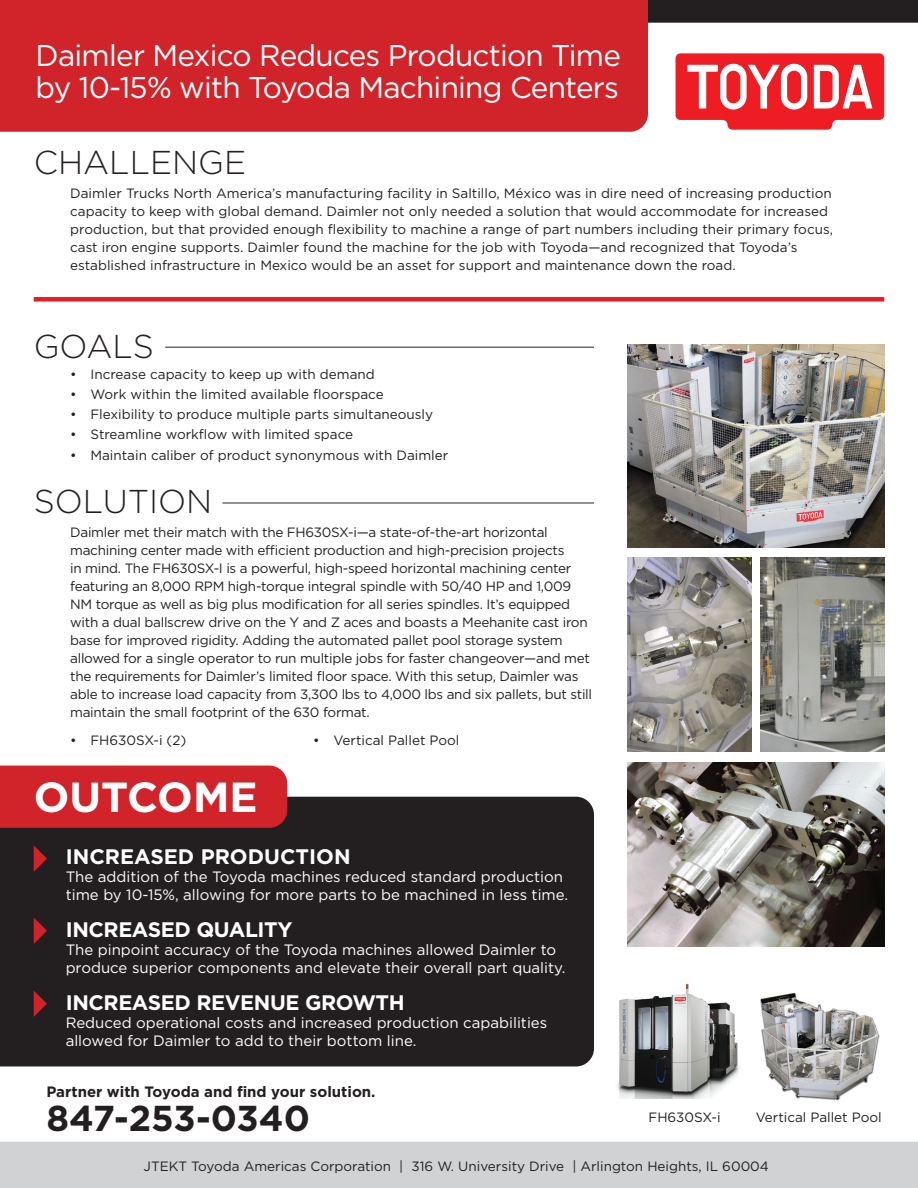
<style>
.page{position:relative;width:918px;height:1188px;background:#fff}
.page>*{position:absolute;margin:0;border:0;box-sizing:border-box;transform-origin:0 0}
.t1{font:700 42px "Gotham";color:#fff}
.t2{font:700 36px "Gotham";color:#231f20}
.t3{font:300 33px "Gotham";color:#231f20}
.t4{font:30px/31.5px "Gotham";letter-spacing:-.025em;color:#fff}
.t5{font:700 21px "Gotham";letter-spacing:-.02em;color:#fff}
.t6{font:700 21px "Gotham";color:#fff}
.t7{font:15px/18px "Gotham";color:#fff}
.t8{font:700 15px "Gotham";color:#231f20}
.t9{font:13.5px/18px "Gotham";letter-spacing:-.015em;color:#231f20}
</style>
<div class="page">
<div style="left:648px;top:0;width:270px;height:23px;background:#231f20"></div>
<svg style="left:676px;top:53px;width:208px;height:77px"></svg>
<div style="left:0;top:0;width:648px;height:132px;background:#d1232a"></div>
<div style="left:0;top:1142px;width:918px;height:46px;background:#d1d2d4"></div>
<div style="left:34px;top:297px;width:850px;height:5px;background:#e41e25"></div>
<hr style="left:165px;top:347px;width:429px;height:1px;background:#231f20">
<hr style="left:222px;top:503px;width:372px;height:1px;background:#231f20">
<div style="left:0;top:797px;width:594px;height:269px;background:#231f20"></div>
<div style="left:0;top:766px;width:287px;height:62px;background:#d1232a"></div>
<svg style="left:34px;top:991px;width:13px;height:26px"></svg>
<svg style="left:34px;top:845px;width:13px;height:27px"></svg>
<svg style="left:34px;top:918px;width:13px;height:26px"></svg>
<img style="left:627px;top:557px;width:124px;height:195px">
<img style="left:627px;top:763px;width:257px;height:183px">
<img style="left:627px;top:344px;width:257px;height:204px">
<img style="left:760px;top:557px;width:124px;height:195px">
<img style="left:617px;top:983px;width:122px;height:116px">
<img style="left:760px;top:992px;width:120px;height:109px">
<h3 class="t4" style="left:36px;top:40px;width:587px">Daimler Mexico Reduces Production Time by 10-15% with Toyoda Machining Centers</h3>
<h3 class="t3" style="left:34px;top:144px;width:214px">CHALLENGE</h3>
<p class="t9" style="left:70px;top:184px;width:764px">Daimler Trucks North America’s manufacturing facility in Saltillo, México was in dire need of increasing production capacity to keep with global demand. Daimler not only needed a solution that would accommodate for increased production, but that provided enough flexibility to machine a range of part numbers including their primary focus, cast iron engine supports. Daimler found the machine for the job with Toyoda—and recognized that Toyoda’s established infrastructure in Mexico would be an asset for support and maintenance down the road.</p>
<h3 class="t3" style="left:34px;top:328px;width:122px">GOALS</h3>
<p class="t9" style="left:70px;top:365px;width:306px">• Increase capacity to keep up with demand</p>
<p class="t9" style="left:70px;top:385px;width:315px">• Work within the limited available floorspace</p>
<p class="t9" style="left:70px;top:405px;width:364px">• Flexibility to produce multiple parts simultaneously</p>
<p class="t9" style="left:70px;top:425px;width:285px">• Streamline workflow with limited space</p>
<p class="t9" style="left:70px;top:446px;width:380px">• Maintain caliber of product synonymous with Daimler</p>
<h3 class="t3" style="left:34px;top:483px;width:180px">SOLUTION</h3>
<p class="t9" style="left:70px;top:523px;width:523px">Daimler met their match with the FH630SX-i—a state-of-the-art horizontal machining center made with efficient production and high-precision projects<br>in mind. The FH630SX-I is a powerful, high-speed horizontal machining center featuring an 8,000 RPM high-torque integral spindle with 50/40 HP and 1,009<br>NM torque as well as big plus modification for all series spindles. It’s equipped with a dual ballscrew drive on the Y and Z aces and boasts a Meehanite cast iron base for improved rigidity. Adding the automated pallet pool storage system allowed for a single operator to run multiple jobs for faster changeover—and met the requirements for Daimler’s limited floor space. With this setup, Daimler was able to increase load capacity from 3,300 lbs to 4,000 lbs and six pallets, but still maintain the small footprint of the 630 format.</p>
<p class="t9" style="left:70px;top:731px;width:118px">• FH630SX-i (2)</p>
<p class="t9" style="left:313px;top:731px;width:148px">• Vertical Pallet Pool</p>
<h1 class="t1" style="left:34px;top:773px;width:225px">OUTCOME</h1>
<h3 class="t6" style="left:66px;top:845px;width:286px">INCREASED PRODUCTION</h3>
<p class="t7" style="left:66px;top:868px;width:504px">The addition of the Toyoda machines reduced standard production time by 10-15%, allowing for more parts to be machined in less time.</p>
<h3 class="t5" style="left:66px;top:917px;width:228px">INCREASED QUALITY</h3>
<p class="t7" style="left:66px;top:940px;width:501px">The pinpoint accuracy of the Toyoda machines allowed Daimler to produce superior components and elevate their overall part quality.</p>
<h3 class="t5" style="left:66px;top:990px;width:341px">INCREASED REVENUE GROWTH</h3>
<p class="t7" style="left:66px;top:1013px;width:483px">Reduced operational costs and increased production capabilities allowed for Daimler to add to their bottom line.</p>
<p class="t8" style="left:46px;top:1083px;width:331px">Partner with Toyoda and find your solution.</p>
<h2 class="t2" style="left:46px;top:1097px;width:265px">847-253-0340</h2>
<p class="t9" style="left:649px;top:1108px;width:74px">FH630SX-i</p>
<p class="t9" style="left:756px;top:1108px;width:128px">Vertical Pallet Pool</p>
<p class="t9" style="left:144px;top:1157px;width:627px">JTEKT Toyoda Americas Corporation | 316 W. University Drive | Arlington Heights, IL 60004</p>
</div>
